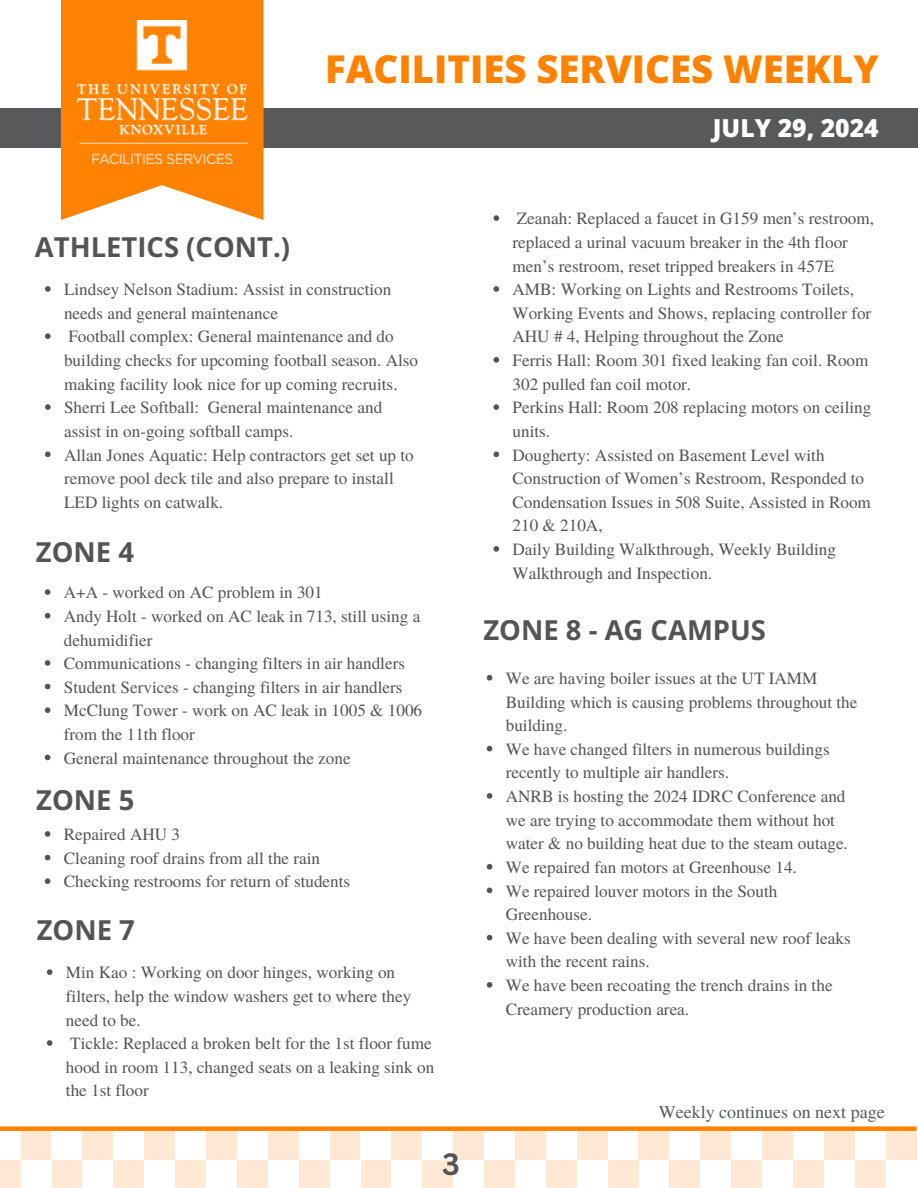
<style>
.page{position:relative;width:918px;height:1188px;background:#fff}
.page>*{position:absolute;margin:0;border:0;box-sizing:border-box;transform-origin:0 0}
.t1{font:800 38.25px "Open Sans";color:#ff8200}
.t2{font:700 30px "Canva Sans";color:#545454}
.t3{font:700 27.45px "Open Sans";color:#545454}
.t4{font:800 24.75px "Open Sans";color:#fff}
.t5{font:18px "Te X Gyre Termes";color:#58595b}
.t6{font:17.1px/23.7px "Te X Gyre Termes";color:#545454}
</style>
<div class="page">
<div style="left:0;top:108px;width:918px;height:40px;background:#58595b"></div>
<svg style="left:61px;top:0;width:203px;height:220px;fill:#ff8200"></svg>
<img style="left:77px;top:20px;width:170px;height:143px">
<div style="left:700px;top:1129px;width:31px;height:31px;background:#ffe9d4"></div>
<div style="left:762px;top:1129px;width:31px;height:31px;background:#ffe9d4"></div>
<div style="left:824px;top:1129px;width:31px;height:31px;background:#ffe9d4"></div>
<div style="left:886px;top:1129px;width:31px;height:31px;background:#ffe9d4"></div>
<div style="left:855px;top:1160px;width:31px;height:28px;background:#ffe9d4"></div>
<div style="left:793px;top:1160px;width:31px;height:28px;background:#ffe9d4"></div>
<div style="left:731px;top:1160px;width:31px;height:28px;background:#ffe9d4"></div>
<div style="left:669px;top:1160px;width:31px;height:28px;background:#ffe9d4"></div>
<div style="left:453px;top:1129px;width:31px;height:31px;background:#ffe9d4"></div>
<div style="left:515px;top:1129px;width:31px;height:31px;background:#ffe9d4"></div>
<div style="left:577px;top:1129px;width:31px;height:31px;background:#ffe9d4"></div>
<div style="left:639px;top:1129px;width:30px;height:31px;background:#ffe9d4"></div>
<div style="left:608px;top:1160px;width:31px;height:28px;background:#ffe9d4"></div>
<div style="left:546px;top:1160px;width:31px;height:28px;background:#ffe9d4"></div>
<div style="left:484px;top:1160px;width:31px;height:28px;background:#ffe9d4"></div>
<div style="left:422px;top:1160px;width:31px;height:28px;background:#ffe9d4"></div>
<div style="left:206px;top:1129px;width:31px;height:31px;background:#ffe9d4"></div>
<div style="left:268px;top:1129px;width:31px;height:31px;background:#ffe9d4"></div>
<div style="left:330px;top:1129px;width:30px;height:31px;background:#ffe9d4"></div>
<div style="left:391px;top:1129px;width:31px;height:31px;background:#ffe9d4"></div>
<div style="left:360px;top:1160px;width:31px;height:28px;background:#ffe9d4"></div>
<div style="left:299px;top:1160px;width:31px;height:28px;background:#ffe9d4"></div>
<div style="left:237px;top:1160px;width:31px;height:28px;background:#ffe9d4"></div>
<div style="left:175px;top:1160px;width:31px;height:28px;background:#ffe9d4"></div>
<div style="left:21px;top:1129px;width:31px;height:31px;background:#ffe9d4"></div>
<div style="left:82px;top:1129px;width:31px;height:31px;background:#ffe9d4"></div>
<div style="left:144px;top:1129px;width:31px;height:31px;background:#ffe9d4"></div>
<div style="left:113px;top:1160px;width:31px;height:28px;background:#ffe9d4"></div>
<div style="left:52px;top:1160px;width:30px;height:28px;background:#ffe9d4"></div>
<div style="left:0;top:1160px;width:21px;height:28px;background:#ffe9d4"></div>
<div style="left:0;top:1126px;width:917px;height:5px;background:#ff8200"></div>
<svg style="left:45px;top:589px;width:5px;height:6px"></svg>
<svg style="left:45px;top:613px;width:5px;height:6px"></svg>
<svg style="left:45px;top:660px;width:5px;height:6px"></svg>
<svg style="left:45px;top:684px;width:5px;height:5px"></svg>
<svg style="left:45px;top:707px;width:5px;height:6px"></svg>
<svg style="left:45px;top:755px;width:5px;height:5px"></svg>
<svg style="left:45px;top:831px;width:5px;height:6px"></svg>
<svg style="left:45px;top:855px;width:5px;height:5px"></svg>
<svg style="left:45px;top:878px;width:5px;height:6px"></svg>
<svg style="left:47px;top:969px;width:5px;height:6px"></svg>
<svg style="left:47px;top:1040px;width:5px;height:6px"></svg>
<svg style="left:487px;top:675px;width:5px;height:6px"></svg>
<svg style="left:487px;top:746px;width:5px;height:5px"></svg>
<svg style="left:487px;top:793px;width:5px;height:6px"></svg>
<svg style="left:487px;top:864px;width:5px;height:6px"></svg>
<svg style="left:487px;top:888px;width:5px;height:5px"></svg>
<svg style="left:487px;top:935px;width:5px;height:5px"></svg>
<svg style="left:487px;top:982px;width:5px;height:6px"></svg>
<svg style="left:45px;top:286px;width:6px;height:6px"></svg>
<svg style="left:45px;top:333px;width:6px;height:6px"></svg>
<svg style="left:45px;top:404px;width:6px;height:6px"></svg>
<svg style="left:45px;top:452px;width:6px;height:5px"></svg>
<svg style="left:494px;top:215px;width:5px;height:6px"></svg>
<svg style="left:494px;top:286px;width:5px;height:6px"></svg>
<svg style="left:494px;top:357px;width:5px;height:6px"></svg>
<svg style="left:494px;top:404px;width:5px;height:6px"></svg>
<svg style="left:494px;top:452px;width:5px;height:5px"></svg>
<svg style="left:494px;top:546px;width:5px;height:6px"></svg>
<h1 class="t1" style="left:325px;top:42px;width:555px">FACILITIES SERVICES WEEKLY</h1>
<h2 class="t4" style="left:713px;top:111px;width:167px">JULY 29, 2024</h2>
<p class="t3" style="left:35px;top:228px;width:257px">ATHLETICS (CONT.)</p>
<p class="t6" style="left:64px;top:277px;width:329px">Lindsey Nelson Stadium: Assist in construction needs and general maintenance</p>
<p class="t6" style="left:64px;top:324px;width:356px">Football complex: General maintenance and do building checks for upcoming football season. Also making facility look nice for up coming recruits.</p>
<h2 class="t6" style="left:64px;top:395px;width:320px">Sherri Lee Softball: General maintenance and assist in on-going softball camps.</h2>
<p class="t6" style="left:64px;top:442px;width:351px">Allan Jones Aquatic: Help contractors get set up to remove pool deck tile and also prepare to install<br>LED lights on catwalk.</p>
<p class="t3" style="left:36px;top:533px;width:100px">ZONE 4</p>
<p class="t6" style="left:64px;top:580px;width:260px">A+A - worked on AC problem in 301</p>
<p class="t6" style="left:64px;top:603px;width:358px">Andy Holt - worked on AC leak in 713, still using a dehumidifier</p>
<p class="t6" style="left:64px;top:651px;width:343px">Communications - changing filters in air handlers</p>
<p class="t6" style="left:64px;top:674px;width:340px">Student Services - changing filters in air handlers</p>
<h2 class="t6" style="left:64px;top:698px;width:360px">McClung Tower - work on AC leak in 1005 &amp; 1006 from the 11th floor</h2>
<p class="t6" style="left:64px;top:745px;width:288px">General maintenance throughout the zone</p>
<p class="t3" style="left:36px;top:780px;width:100px">ZONE 5</p>
<p class="t6" style="left:64px;top:822px;width:118px">Repaired AHU 3</p>
<h2 class="t6" style="left:64px;top:845px;width:258px">Cleaning roof drains from all the rain</h2>
<p class="t6" style="left:64px;top:869px;width:288px">Checking restrooms for return of students</p>
<p class="t3" style="left:37px;top:911px;width:100px">ZONE 7</p>
<p class="t6" style="left:66px;top:960px;width:347px">Min Kao : Working on door hinges, working on filters, help the window washers get to where they need to be.</p>
<p class="t6" style="left:66px;top:1031px;width:370px">Tickle: Replaced a broken belt for the 1st floor fume hood in room 113, changed seats on a leaking sink on the 1st floor</p>
<p class="t2" style="left:442px;top:1143px;width:19px">3</p>
<p class="t6" style="left:513px;top:206px;width:363px">Zeanah: Replaced a faucet in G159 men’s restroom, replaced a urinal vacuum breaker in the 4th floor men’s restroom, reset tripped breakers in 457E</p>
<h2 class="t6" style="left:513px;top:277px;width:360px">AMB: Working on Lights and Restrooms Toilets,<br>Working Events and Shows, replacing controller for<br>AHU # 4, Helping throughout the Zone</h2>
<p class="t6" style="left:513px;top:348px;width:357px">Ferris Hall: Room 301 fixed leaking fan coil. Room<br>302 pulled fan coil motor.</p>
<p class="t6" style="left:513px;top:395px;width:360px">Perkins Hall: Room 208 replacing motors on ceiling units.</p>
<p class="t6" style="left:513px;top:442px;width:360px">Dougherty: Assisted on Basement Level with Construction of Women’s Restroom, Responded to Condensation Issues in 508 Suite, Assisted in Room 210 &amp; 210A,</p>
<p class="t6" style="left:513px;top:537px;width:325px">Daily Building Walkthrough, Weekly Building<br>Walkthrough and Inspection.</p>
<p class="t3" style="left:483px;top:611px;width:284px">ZONE 8 - AG CAMPUS</p>
<p class="t6" style="left:506px;top:665px;width:353px">We are having boiler issues at the UT IAMM<br>Building which is causing problems throughout the building.</p>
<h2 class="t6" style="left:506px;top:736px;width:326px">We have changed filters in numerous buildings recently to multiple air handlers.</h2>
<p class="t6" style="left:506px;top:784px;width:344px">ANRB is hosting the 2024 IDRC Conference and we are trying to accommodate them without hot water &amp; no building heat due to the steam outage.</p>
<p class="t6" style="left:506px;top:854px;width:293px">We repaired fan motors at Greenhouse 14.</p>
<p class="t6" style="left:506px;top:878px;width:273px">We repaired louver motors in the South<br>Greenhouse.</p>
<p class="t6" style="left:506px;top:925px;width:346px">We have been dealing with several new roof leaks with the recent rains.</p>
<p class="t6" style="left:506px;top:973px;width:328px">We have been recoating the trench drains in the<br>Creamery production area.</p>
<p class="t5" style="left:659px;top:1099px;width:227px">Weekly continues on next page</p>
</div>
